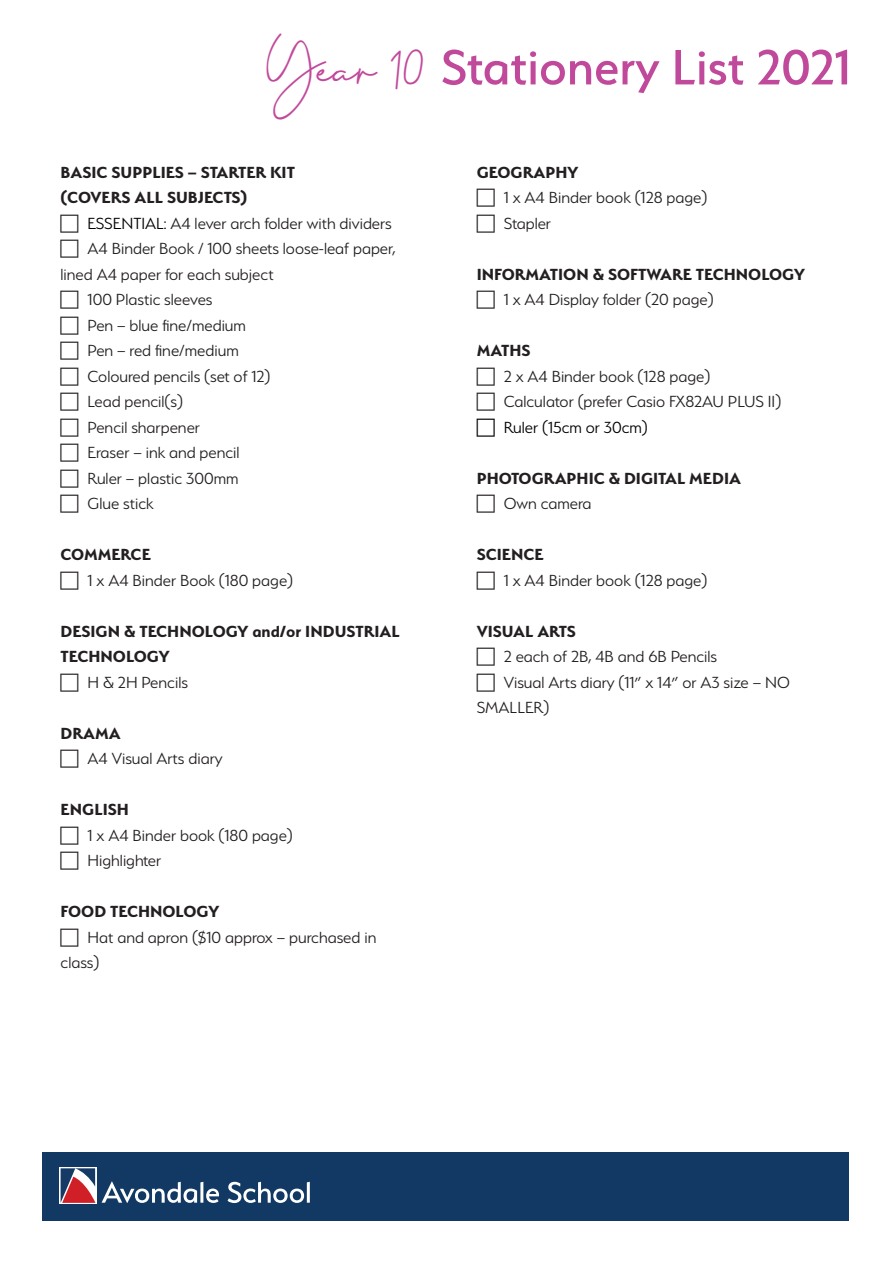
<style>
.page{position:relative;width:893px;height:1263px;background:#fff}
.page>*{position:absolute;margin:0;border:0;box-sizing:border-box;transform-origin:0 0}
.t1{font:500 55.5px "Serenity";color:#c1499b}
.BODY_TEXT{font:300 18px/25.5px "Serenity";color:#231f20}
.BODY_TEXT-2{font:700 18px/25.5px "Serenity";color:#231f20}
.t2{font:300 18px "Serenity";color:#000}
.s1{font-family:"Cervanttis";font-weight:400;font-size:45px}
.s2{color:#000}
</style>
<div class="page">
<div style="left:43px;top:1152px;width:806px;height:68px;background:#113963"></div>
<svg style="left:102px;top:1181px;width:117px;height:22px"></svg>
<svg style="left:228px;top:1182px;width:82px;height:21px"></svg>
<svg style="left:59px;top:1167px;width:38px;height:37px"></svg>
<svg style="left:61px;top:1168px;width:34px;height:35px"></svg>
<p class="t1" style="left:264px;top:37px;width:588px"><span class="s1">Year 10</span> Stationery List 2021</p>
<p class="BODY_TEXT-2" style="left:61px;top:159px;width:236px">BASIC SUPPLIES – STARTER KIT</p>
<p class="BODY_TEXT-2" style="left:61px;top:185px;width:188px">(COVERS ALL SUBJECTS)</p>
<p class="BODY_TEXT" style="left:88px;top:210px;width:305px"><span class="s2">ESSENTIAL:</span> A4 lever arch folder with dividers</p>
<p class="BODY_TEXT" style="left:61px;top:236px;width:336px;text-indent:27px">A4 Binder Book / 100 sheets loose-leaf paper, lined A4 paper for each subject</p>
<p class="BODY_TEXT" style="left:88px;top:287px;width:126px">100 Plastic sleeves</p>
<p class="BODY_TEXT" style="left:88px;top:312px;width:160px">Pen – blue fine/medium</p>
<p class="BODY_TEXT" style="left:88px;top:338px;width:153px">Pen – red fine/medium</p>
<p class="BODY_TEXT" style="left:88px;top:363px;width:184px">Coloured pencils (set of 12)</p>
<p class="BODY_TEXT" style="left:88px;top:389px;width:97px">Lead pencil(s)</p>
<p class="BODY_TEXT" style="left:88px;top:414px;width:114px">Pencil sharpener</p>
<p class="BODY_TEXT" style="left:88px;top:440px;width:154px">Eraser – ink and pencil</p>
<p class="BODY_TEXT" style="left:88px;top:465px;width:152px">Ruler – plastic 300mm</p>
<p class="BODY_TEXT" style="left:88px;top:491px;width:68px">Glue stick</p>
<p class="BODY_TEXT-2" style="left:61px;top:542px;width:92px">COMMERCE</p>
<p class="BODY_TEXT" style="left:88px;top:567px;width:207px">1 x A4 Binder Book (180 page)</p>
<p class="BODY_TEXT-2" style="left:61px;top:618px;width:341px">DESIGN &amp; TECHNOLOGY and/or INDUSTRIAL<br>TECHNOLOGY</p>
<p class="BODY_TEXT" style="left:88px;top:669px;width:102px">H &amp; 2H Pencils</p>
<p class="BODY_TEXT-2" style="left:61px;top:720px;width:62px">DRAMA</p>
<p class="BODY_TEXT" style="left:88px;top:746px;width:137px">A4 Visual Arts diary</p>
<p class="BODY_TEXT-2" style="left:61px;top:797px;width:70px">ENGLISH</p>
<p class="BODY_TEXT" style="left:88px;top:822px;width:207px">1 x A4 Binder book (180 page)</p>
<p class="BODY_TEXT" style="left:88px;top:848px;width:75px">Highlighter</p>
<p class="BODY_TEXT-2" style="left:61px;top:899px;width:160px">FOOD TECHNOLOGY</p>
<p class="BODY_TEXT" style="left:61px;top:924px;width:317px;text-indent:27px">Hat and apron ($10 approx – purchased in class)</p>
<p class="BODY_TEXT-2" style="left:477px;top:159px;width:103px">GEOGRAPHY</p>
<p class="BODY_TEXT" style="left:504px;top:185px;width:205px">1 x A4 Binder book (128 page)</p>
<p class="BODY_TEXT" style="left:504px;top:210px;width:49px">Stapler</p>
<p class="BODY_TEXT-2" style="left:477px;top:261px;width:330px">INFORMATION &amp; SOFTWARE TECHNOLOGY</p>
<p class="BODY_TEXT" style="left:504px;top:287px;width:211px">1 x A4 Display folder (20 page)</p>
<p class="BODY_TEXT-2" style="left:477px;top:338px;width:55px">MATHS</p>
<p class="BODY_TEXT" style="left:504px;top:363px;width:208px">2 x A4 Binder book (128 page)</p>
<p class="BODY_TEXT" style="left:504px;top:389px;width:279px">Calculator (prefer Casio FX82AU PLUS II)</p>
<p class="t2" style="left:504px;top:418px;width:145px">Ruler (15cm or 30cm)</p>
<p class="BODY_TEXT-2" style="left:477px;top:465px;width:266px">PHOTOGRAPHIC &amp; DIGITAL MEDIA</p>
<p class="BODY_TEXT" style="left:504px;top:491px;width:89px">Own camera</p>
<p class="BODY_TEXT-2" style="left:477px;top:542px;width:69px">SCIENCE</p>
<p class="BODY_TEXT" style="left:504px;top:567px;width:205px">1 x A4 Binder book (128 page)</p>
<p class="BODY_TEXT-2" style="left:477px;top:618px;width:100px">VISUAL ARTS</p>
<p class="BODY_TEXT" style="left:504px;top:644px;width:215px">2 each of 2B, 4B and 6B Pencils</p>
<p class="BODY_TEXT" style="left:477px;top:669px;width:315px;text-indent:27px">Visual Arts diary (11” x 14” or A3 size – NO<br>SMALLER)</p>
</div>
